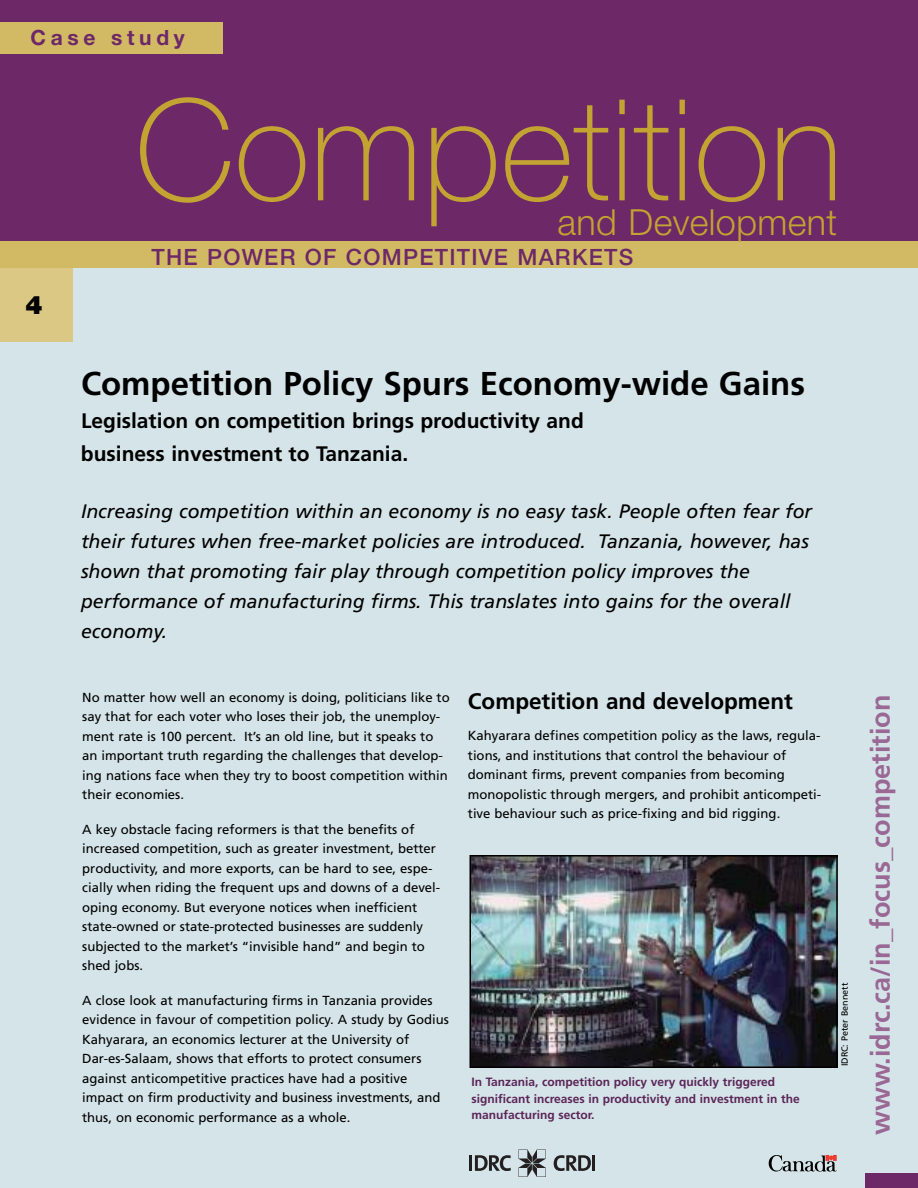
<style>
.page{position:relative;width:918px;height:1188px;background:#fff}
.page>*{position:absolute;margin:0;border:0;box-sizing:border-box;transform-origin:0 0}
.t1{font:100 141px "Helvetica Neue";color:#c3a331}
.t2{font:300 36px "Helvetica Neue";letter-spacing:.01em;color:#c3a331}
.t3{font:700 33px "Frutiger";color:#000}
.t4{font:700 27px "Frutiger";color:#996895}
.t5{font:900 25.5px "Helvetica Neue";color:#000}
.t6{font:500 22.5px "Helvetica Neue";letter-spacing:.055em;color:#6d2868}
.t7{font:700 22.5px "Frutiger";color:#000}
.t8{font:700 21px/33px "Frutiger";color:#000}
.t9{font:700 21px "Helvetica Neue";letter-spacing:.22em;color:#6d2868}
.t10{font:italic 19.5px/30px "Frutiger";color:#000}
.t11{font:13.2px/19.5px "Frutiger";color:#000}
.t12{font:700 12px/16.5px "Frutiger";color:#5b2559}
.t13{font:9px "Frutiger";color:#000}
</style>
<div class="page">
<div style="left:0;top:2px;width:918px;height:1186px;background:#d5e4e8"></div>
<div style="left:0;top:266px;width:72px;height:76px;background:#dbc884"></div>
<div style="left:866px;top:1174px;width:52px;height:14px;background:#6d2868"></div>
<hr style="left:469px;top:1155px;width:3px;height:16px;background:#231f20">
<svg style="left:475px;top:1155px;width:36px;height:16px"></svg>
<svg style="left:554px;top:1155px;width:37px;height:16px"></svg>
<hr style="left:592px;top:1155px;width:3px;height:16px;background:#231f20">
<svg style="left:518px;top:1150px;width:28px;height:27px"></svg>
<svg style="left:768px;top:1155px;width:69px;height:17px"></svg>
<div style="left:0;top:0;width:918px;height:253px;background:#6d2868"></div>
<div style="left:0;top:23px;width:222px;height:31px;background:#d2ba65"></div>
<div style="left:0;top:241px;width:918px;height:27px;background:#d2ba65"></div>
<img style="left:473px;top:858px;width:362px;height:207px">
<div style="left:470px;top:855px;width:368px;height:213px;border:2px solid #000"></div>
<h3 class="t9" style="left:31px;top:30px;width:156px">Case study</h3>
<h1 class="t1" style="left:135px;top:100px;width:709px">Competition</h1>
<h2 class="t2" style="left:557px;top:210px;width:281px">and Development</h2>
<h3 class="t5" style="left:26px;top:296px;width:19px">4</h3>
<h3 class="t6" style="left:152px;top:249px;width:483px">THE POWER OF COMPETITIVE MARKETS</h3>
<h3 class="t3" style="left:81px;top:371px;width:726px">Competition Policy Spurs Economy-wide Gains</h3>
<h3 class="t8" style="left:81px;top:406px;width:504px">Legislation on competition brings productivity and business investment to Tanzania.</h3>
<p class="t10" style="left:81px;top:498px;width:733px">Increasing competition within an economy is no easy task. People often fear for their futures when free-market policies are introduced. Tanzania, however, has shown that promoting fair play through competition policy improves the performance of manufacturing firms. This translates into gains for the overall economy.</p>
<p class="t11" style="left:82px;top:688px;width:369px">No matter how well an economy is doing, politicians like to say that for each voter who loses their job, the unemploy&shy;ment rate is 100 percent. It’s an old line, but it speaks to an important truth regarding the challenges that develop&shy;ing nations face when they try to boost competition within their economies.</p>
<p class="t11" style="left:82px;top:820px;width:360px">A key obstacle facing reformers is that the benefits of increased competition, such as greater investment, better productivity, and more exports, can be hard to see, espe&shy;cially when riding the frequent ups and downs of a devel&shy;oping economy. But everyone notices when inefficient state-owned or state-protected businesses are suddenly subjected to the market’s “invisible hand” and begin to shed jobs.</p>
<p class="t11" style="left:82px;top:991px;width:368px">A close look at manufacturing firms in Tanzania provides evidence in favour of competition policy. A study by Godius Kahyarara, an economics lecturer at the University of Dar-es-Salaam, shows that efforts to protect consumers against anticompetitive practices have had a positive impact on firm productivity and business investments, and thus, on economic performance as a whole.</p>
<h3 class="t7" style="left:468px;top:692px;width:326px">Competition and development</h3>
<p class="t11" style="left:468px;top:727px;width:355px">Kahyarara defines competition policy as the laws, regula&shy;tions, and institutions that control the behaviour of dominant firms, prevent companies from becoming monopolistic through mergers, and prohibit anticompeti&shy;tive behaviour such as price-fixing and bid rigging.</p>
<p class="t12" style="left:471px;top:1075px;width:330px">In Tanzania, competition policy very quickly triggered significant increases in productivity and investment in the manufacturing sector.</p>
<p class="t13" style="left:841px;top:1066px;width:85px;rotate:-90deg">IDRC: Peter Bennett</p>
<h3 class="t4" style="left:870px;top:1135px;width:442px;rotate:-90deg">www.idrc.ca/in_focus_competition</h3>
</div>
